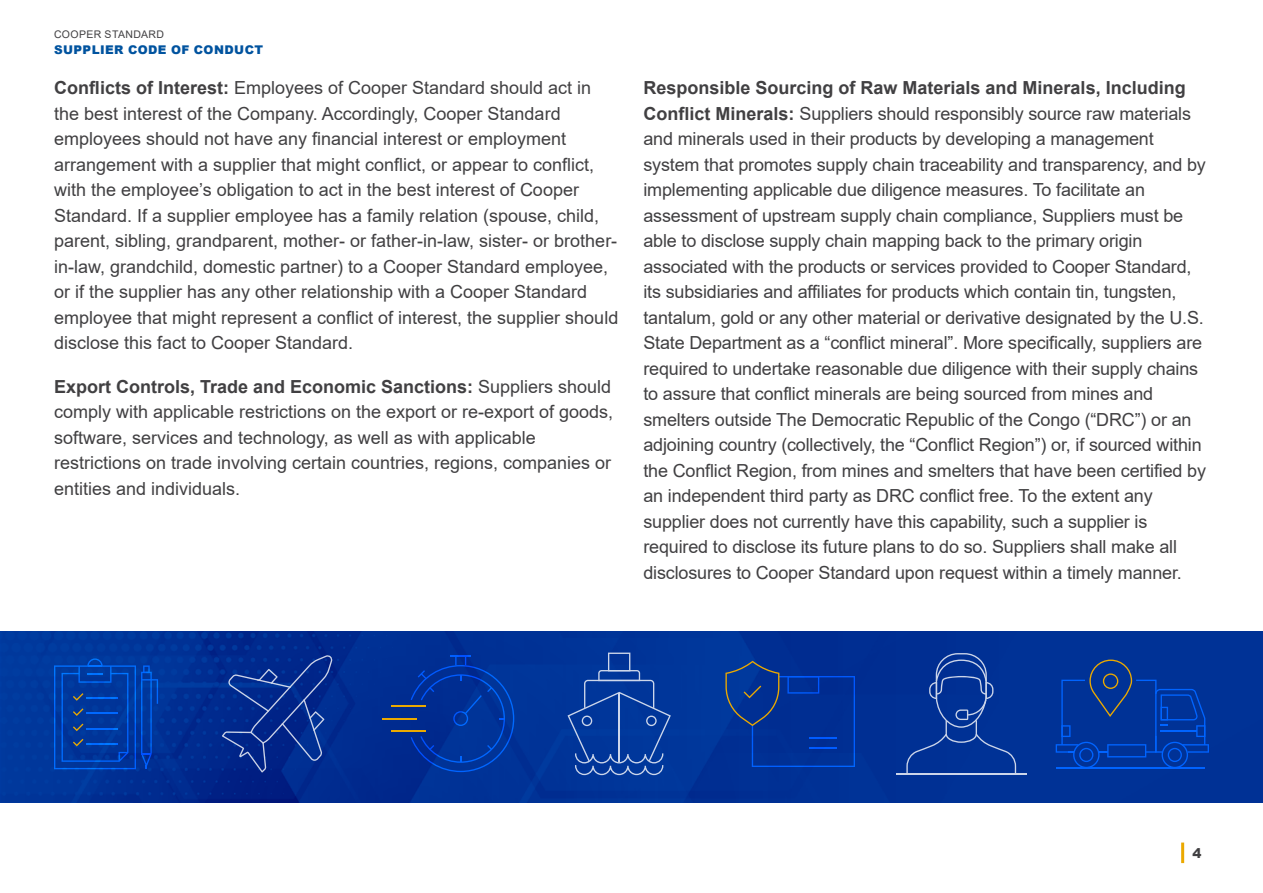
<style>
.page{position:relative;width:1263px;height:893px;background:#fff}
.page>*{position:absolute;margin:0;border:0;box-sizing:border-box;transform-origin:0 0}
.t1{font:18px/25.5px "Arial";letter-spacing:-.01em;color:#414042}
.t2{font:900 13.5px "Arial";color:#414042}
.t3{font:900 12px "Arial";letter-spacing:.035em;color:#00539f}
.t4{font:10.5px "Arial";letter-spacing:.035em;color:#414042}
.s1{font-weight:700}
</style>
<div class="page">
<hr style="left:1181px;top:842px;width:3px;height:21px;background:#eba900">
<img style="left:0;top:632px;width:1263px;height:170px">
<svg style="left:906px;top:653px;width:110px;height:120px;background:#0d3b99"></svg>
<hr style="left:896px;top:773px;width:131px;height:2px;background:#fff">
<svg style="left:567px;top:653px;width:104px;height:122px;background:#1244a1"></svg>
<svg style="left:222px;top:655px;width:111px;height:117px;background:#0e3392"></svg>
<svg style="left:1056px;top:660px;width:153px;height:108px;background:#03389d"></svg>
<svg style="left:725px;top:661px;width:130px;height:106px;background:#043394"></svg>
<svg style="left:411px;top:656px;width:103px;height:116px;background:#00339b"></svg>
<hr style="left:391px;top:706px;width:35px;height:1px;background:#eba900">
<hr style="left:382px;top:718px;width:35px;height:1px;background:#eba900">
<hr style="left:391px;top:730px;width:35px;height:1px;background:#eba900">
<svg style="left:54px;top:658px;width:104px;height:111px;background:#013da6"></svg>
<p class="t4" style="left:54px;top:27px;width:112px">COOPER STANDARD</p>
<p class="t3" style="left:54px;top:41px;width:211px">SUPPLIER CODE OF CONDUCT</p>
<p class="t1" style="left:54px;top:75px;width:566px"><span class="s1">Conflicts of Interest:</span> Employees of Cooper Standard should act in the best interest of the Company. Accordingly, Cooper Standard employees should not have any financial interest or employment arrangement with a supplier that might conflict, or appear to conflict, with the employee’s obligation to act in the best interest of Cooper Standard. If a supplier employee has a family relation (spouse, child, parent, sibling, grandparent, mother- or father-in-law, sister- or brother&shy;in-law, grandchild, domestic partner) to a Cooper Standard employee, or if the supplier has any other relationship with a Cooper Standard employee that might represent a conflict of interest, the supplier should disclose this fact to Cooper Standard.</p>
<p class="t1" style="left:54px;top:373px;width:561px"><span class="s1">Export Controls, Trade and Economic Sanctions:</span> Suppliers should comply with applicable restrictions on the export or re-export of goods, software, services and technology, as well as with applicable restrictions on trade involving certain countries, regions, companies or entities and individuals.</p>
<p class="t1" style="left:643px;top:75px;width:564px"><span class="s1">Responsible Sourcing of Raw Materials and Minerals, Including Conflict Minerals:</span> Suppliers should responsibly source raw materials and minerals used in their products by developing a management system that promotes supply chain traceability and transparency, and by implementing applicable due diligence measures. To facilitate an assessment of upstream supply chain compliance, Suppliers must be able to disclose supply chain mapping back to the primary origin associated with the products or services provided to Cooper Standard, its subsidiaries and affiliates for products which contain tin, tungsten, tantalum, gold or any other material or derivative designated by the U.S.<br>State Department as a “conflict mineral”. More specifically, suppliers are required to undertake reasonable due diligence with their supply chains to assure that conflict minerals are being sourced from mines and smelters outside The Democratic Republic of the Congo (“DRC”) or an adjoining country (collectively, the “Conflict Region”) or, if sourced within the Conflict Region, from mines and smelters that have been certified by an independent third party as DRC conflict free. To the extent any supplier does not currently have this capability, such a supplier is required to disclose its future plans to do so. Suppliers shall make all disclosures to Cooper Standard upon request within a timely manner.</p>
<p class="t2" style="left:1192px;top:843px;width:11px">4</p>
</div>
